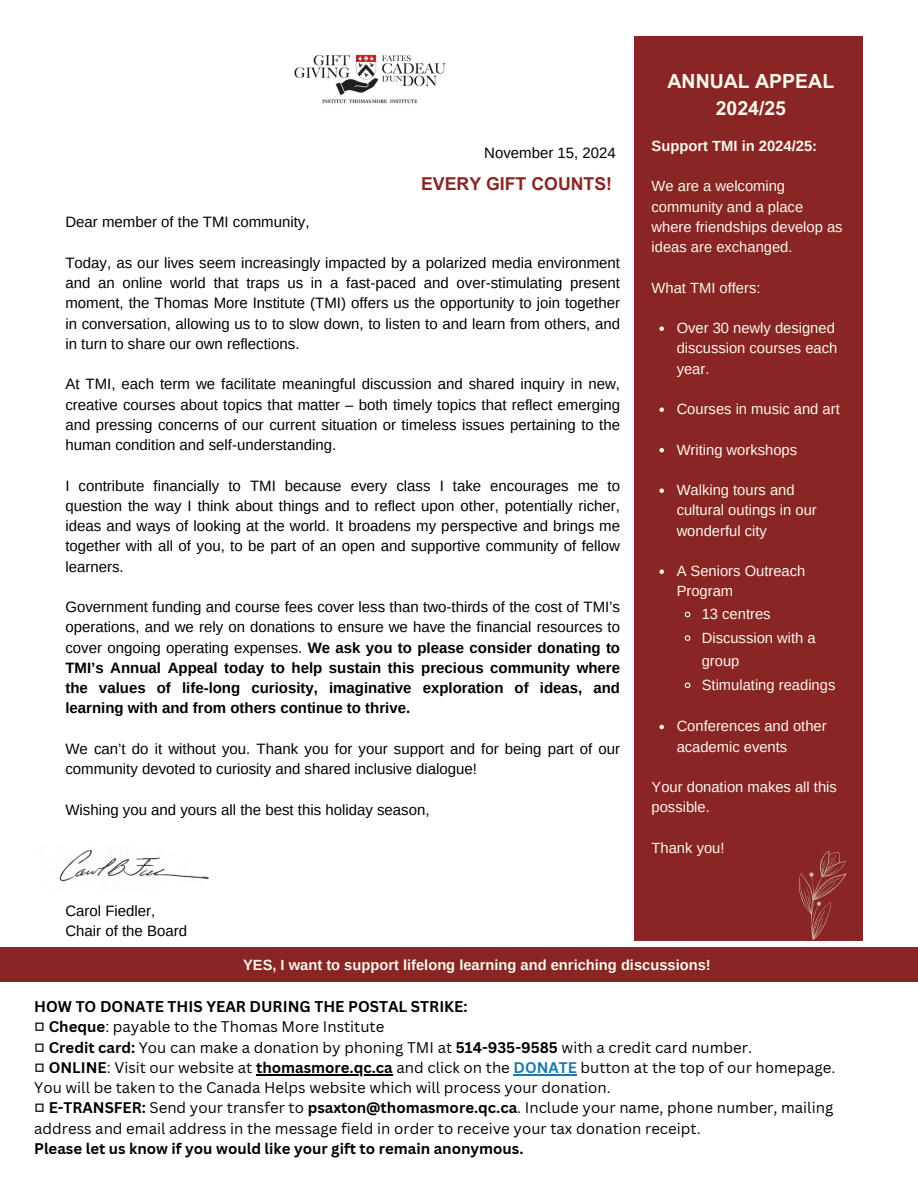
<style>
.page{position:relative;width:918px;height:1188px;background:#fff}
.page>*{position:absolute;margin:0;border:0;box-sizing:border-box;transform-origin:0 0}
.t1{font:700 19.5px/27px "Arial MT Pro";color:#fbf8eb;text-align:center}
.t2{font:700 17.7px "Arial MT Pro";color:#892525}
.t3{font:700 15.15px "Canva Sans";color:#000}
.t4{font:15px/20.2px "Arimo";color:#000;text-align:justify}
.t5{font:15px/20.2px "Canva Sans";color:#000}
.t6{font:700 15px/20.2px "Arimo";color:#000;text-align:justify}
.t7{font:700 15px "Canva Sans";color:#000}
.t8{font:14.7px/20.2px "Arimo";color:#fbf8eb}
.t9{font:700 14.7px "Arimo";color:#fbf8eb}
.s1{font-weight:400}
.s2{font-weight:700}
.s3{font-weight:700;color:#1c79ab}
</style>
<div class="page">
<div style="left:634px;top:36px;width:228px;height:904px;background:#892525"></div>
<img style="left:294px;top:54px;width:152px;height:50px">
<svg style="left:798px;top:851px;width:48px;height:89px"></svg>
<img style="left:59px;top:849px;width:150px;height:33px">
<svg style="left:659px;top:326px;width:5px;height:5px"></svg>
<svg style="left:659px;top:407px;width:5px;height:5px"></svg>
<svg style="left:659px;top:448px;width:5px;height:4px"></svg>
<svg style="left:659px;top:488px;width:5px;height:5px"></svg>
<svg style="left:659px;top:569px;width:5px;height:5px"></svg>
<svg style="left:684px;top:611px;width:7px;height:7px"></svg>
<svg style="left:684px;top:635px;width:7px;height:6px"></svg>
<svg style="left:684px;top:682px;width:7px;height:7px"></svg>
<svg style="left:659px;top:725px;width:5px;height:4px"></svg>
<div style="left:0;top:947px;width:918px;height:35px;background:#892525"></div>
<hr style="left:256px;top:1074px;width:137px;height:1px;background:#000">
<hr style="left:514px;top:1074px;width:63px;height:1px;background:#1c79ab">
<p class="t4" style="left:484px;top:142px;width:133px">November 15, 2024</p>
<p class="t2" style="left:421px;top:177px;width:193px">EVERY GIFT COUNTS!</p>
<h1 class="t4" style="left:65px;top:212px;width:246px">Dear member of the TMI community,</h1>
<h2 class="t4" style="left:65px;top:253px;width:556px">Today, as our lives seem increasingly impacted by a polarized media environment and an online world that traps us in a fast-paced and over-stimulating present moment, the Thomas More Institute (TMI) offers us the opportunity to join together in conversation, allowing us to to slow down, to listen to and learn from others, and in turn to share our own reflections.</h2>
<p class="t4" style="left:65px;top:374px;width:556px">At TMI, each term we facilitate meaningful discussion and shared inquiry in new, creative courses about topics that matter – both timely topics that reflect emerging and pressing concerns of our current situation or timeless issues pertaining to the human condition and self-understanding.</p>
<p class="t4" style="left:65px;top:475px;width:556px">I contribute financially to TMI because every class I take encourages me to question the way I think about things and to reflect upon other, potentially richer, ideas and ways of looking at the world. It broadens my perspective and brings me together with all of you, to be part of an open and supportive community of fellow learners.</p>
<p class="t6" style="left:65px;top:597px;width:556px"><span class="s1">Government funding and course fees cover less than two-thirds of the cost of TMI’s operations, and we rely on donations to ensure we have the financial resources to cover ongoing operating expenses.</span> We ask you to please consider donating to TMI’s Annual Appeal today to help sustain this precious community where the values of life-long curiosity, imaginative exploration of ideas, and learning with and from others continue to thrive.</p>
<p class="t4" style="left:65px;top:739px;width:556px">We can’t do it without you. Thank you for your support and for being part of our community devoted to curiosity and shared inclusive dialogue!</p>
<p class="t4" style="left:65px;top:799px;width:366px">Wishing you and yours all the best this holiday season,</p>
<p class="t4" style="left:65px;top:901px;width:91px">Carol Fiedler,</p>
<p class="t4" style="left:65px;top:921px;width:123px">Chair of the Board</p>
<p class="t1" style="left:668px;top:71px;width:168px">ANNUAL APPEAL<br>2024/25</p>
<p class="t9" style="left:652px;top:138px;width:167px">Support TMI in 2024/25:</p>
<p class="t8" style="left:652px;top:176px;width:193px">We are a welcoming community and a place where friendships develop as ideas are exchanged.</p>
<p class="t8" style="left:652px;top:278px;width:110px">What TMI offers:</p>
<h1 class="t8" style="left:677px;top:318px;width:162px">Over 30 newly designed discussion courses each year.</h1>
<p class="t8" style="left:677px;top:399px;width:165px">Courses in music and art</p>
<p class="t8" style="left:677px;top:440px;width:122px">Writing workshops</p>
<p class="t8" style="left:677px;top:480px;width:142px">Walking tours and cultural outings in our wonderful city</p>
<p class="t8" style="left:677px;top:561px;width:130px">A Seniors Outreach<br>Program</p>
<p class="t8" style="left:702px;top:604px;width:70px">13 centres</p>
<p class="t8" style="left:702px;top:626px;width:115px;line-height:23.7px">Discussion with a group</p>
<p class="t8" style="left:702px;top:675px;width:135px">Stimulating readings</p>
<p class="t8" style="left:677px;top:716px;width:152px">Conferences and other academic events</p>
<p class="t8" style="left:652px;top:777px;width:187px">Your donation makes all this possible.</p>
<p class="t8" style="left:652px;top:838px;width:74px">Thank you!</p>
<p class="t9" style="left:243px;top:956px;width:469px">YES, I want to support lifelong learning and enriching discussions!</p>
<p class="t3" style="left:34px;top:996px;width:435px">HOW TO DONATE THIS YEAR DURING THE POSTAL STRIKE:</p>
<p class="t5" style="left:34px;top:1016px;width:352px"><span class="s2">■ Cheque</span>: payable to the Thomas More Institute</p>
<p class="t5" style="left:34px;top:1037px;width:719px">■ <span class="s2">Credit card:</span> You can make a donation by phoning TMI at <span class="s2">514-935-9585</span> with a credit card number.</p>
<p class="t5" style="left:34px;top:1057px;width:803px">■ <span class="s2">ONLINE</span>: Visit our website at <span class="s2">thomasmore.qc.ca</span> and click on the <span class="s3">DONATE</span> button at the top of our homepage.<br>You will be taken to the Canada Helps website which will process your donation.</p>
<p class="t5" style="left:34px;top:1097px;width:801px">■ <span class="s2">E-TRANSFER:</span> Send your transfer to <span class="s2">psaxton@thomasmore.qc.ca</span>. Include your name, phone number, mailing address and email address in the message field in order to receive your tax donation receipt.</p>
<p class="t7" style="left:34px;top:1138px;width:491px">Please let us know if you would like your gift to remain anonymous.</p>
</div>
